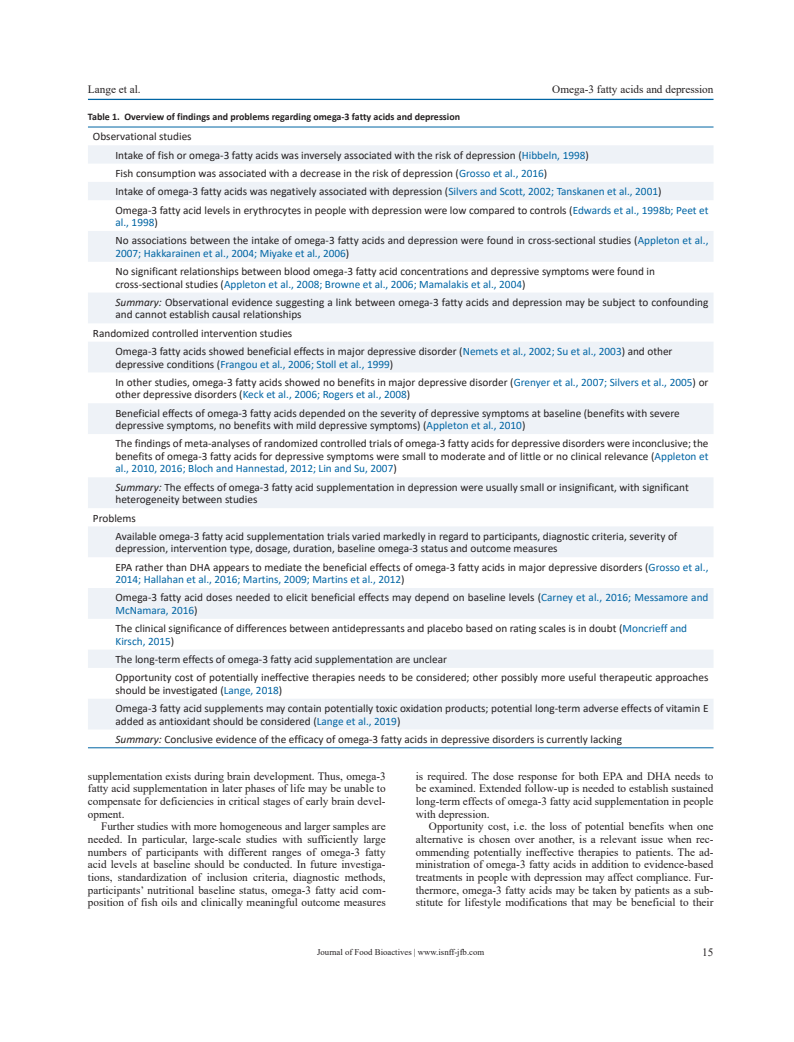
<style>
.page{position:relative;width:794px;height:1042px;background:#fff}
.page>*{position:absolute;margin:0;border:0;box-sizing:border-box;transform-origin:0 0}
.t1{font:11.25px/18.2px "Calibri";color:#231f20}
.t2{font:11.25px/12.6px "Times New Roman";color:#231f20;text-align:justify}
.t3{font:11.25px/18.2px "Calibri";color:#0065a4}
.t4{font:700 10px "Calibri";color:#231f20}
.t5{font:8.75px "Times New Roman";color:#231f20}
.s1{color:#0065a4}
.s2{font-style:italic}
.s3{color:#231f20}
</style>
<div class="page">
<hr style="left:88px;top:99px;width:625px;height:1px;background:#0065a4">
<svg style="left:88px;top:145px;width:625px;height:584px;fill:#eff3f7"></svg>
<hr style="left:88px;top:747px;width:625px;height:1px;background:#0065a4">
<hr style="left:88px;top:127px;width:625px;height:1px;background:#0065a4">
<p class="t2" style="left:88px;top:83px;width:54px">Lange et al.</p>
<p class="t2" style="left:552px;top:83px;width:163px">Omega-3 fatty acids and depression</p>
<p class="t4" style="left:88px;top:110px;width:374px">Table 1. Overview of findings and problems regarding omega-3 fatty acids and depression</p>
<p class="t1" style="left:115px;top:127px;width:594px;text-indent:-22px">Observational studies<br>Intake of fish or omega-3 fatty acids was inversely associated with the risk of depression (<span class="s1">Hibbeln, 1998</span>)<br>Fish consumption was associated with a decrease in the risk of depression (<span class="s1">Grosso et al., 2016</span>)<br>Intake of omega-3 fatty acids was negatively associated with depression (<span class="s1">Silvers and Scott, 2002; Tanskanen et al., 2001</span>)<br>Omega-3 fatty acid levels in erythrocytes in people with depression were low compared to controls (<span class="s1">Edwards et al., 1998b; Peet et</span></p>
<p class="t1" style="left:115px;top:213px;width:594px"><span class="s1">al., 1998</span>)<br>No associations between the intake of omega-3 fatty acids and depression were found in cross-sectional studies (<span class="s1">Appleton et al.,</span></p>
<p class="t1" style="left:115px;top:244px;width:541px"><span class="s1">2007; Hakkarainen et al., 2004; Miyake et al., 2006</span>)<br>No significant relationships between blood omega-3 fatty acid concentrations and depressive symptoms were found in</p>
<p class="t1" style="left:115px;top:274px;width:594px">cross-sectional studies (<span class="s1">Appleton et al., 2008; Browne et al., 2006; Mamalakis et al., 2004</span>)<br><span class="s2">Summary:</span> Observational evidence suggesting a link between omega-3 fatty acids and depression may be subject to confounding</p>
<p class="t1" style="left:115px;top:305px;width:188px">and cannot establish causal relationships</p>
<p class="t1" style="left:93px;top:324px;width:201px">Randomized controlled intervention studies</p>
<p class="t1" style="left:115px;top:342px;width:558px">Omega-3 fatty acids showed beneficial effects in major depressive disorder (<span class="s1">Nemets et al., 2002; Su et al., 2003</span>) and other</p>
<p class="t1" style="left:115px;top:354px;width:594px">depressive conditions (<span class="s1">Frangou et al., 2006; Stoll et al., 1999</span>)<br>In other studies, omega-3 fatty acids showed no benefits in major depressive disorder (<span class="s1">Grenyer et al., 2007; Silvers et al., 2005</span>) or</p>
<p class="t1" style="left:115px;top:385px;width:565px">other depressive disorders (<span class="s1">Keck et al., 2006; Rogers et al., 2008</span>)<br>Beneficial effects of omega-3 fatty acids depended on the severity of depressive symptoms at baseline (benefits with severe</p>
<p class="t1" style="left:115px;top:416px;width:594px">depressive symptoms, no benefits with mild depressive symptoms) (<span class="s1">Appleton et al., 2010</span>)<br>The findings of meta-analyses of randomized controlled trials of omega-3 fatty acids for depressive disorders were inconclusive; the</p>
<p class="t1" style="left:115px;top:450px;width:594px;line-height:12.5px">benefits of omega-3 fatty acids for depressive symptoms were small to moderate and of little or no clinical relevance (<span class="s1">Appleton et al., 2010, 2016; Bloch and Hannestad, 2012; Lin and Su, 2007</span>)</p>
<p class="t1" style="left:115px;top:480px;width:575px;line-height:12.5px"><span class="s2">Summary:</span> The effects of omega-3 fatty acid supplementation in depression were usually small or insignificant, with significant heterogeneity between studies</p>
<p class="t1" style="left:115px;top:508px;width:563px;text-indent:-22px">Problems<br>Available omega-3 fatty acid supplementation trials varied markedly in regard to participants, diagnostic criteria, severity of</p>
<p class="t1" style="left:115px;top:539px;width:594px">depression, intervention type, dosage, duration, baseline omega-3 status and outcome measures<br>EPA rather than DHA appears to mediate the beneficial effects of omega-3 fatty acids in major depressive disorders (<span class="s1">Grosso et al.,</span></p>
<p class="t3" style="left:115px;top:570px;width:594px">2014; Hallahan et al., 2016; Martins, 2009; Martins et al., 2012<span class="s3">)<br>Omega-3 fatty acid doses needed to elicit beneficial effects may depend on baseline levels (</span>Carney et al., 2016; Messamore and</p>
<p class="t1" style="left:115px;top:601px;width:573px"><span class="s1">McNamara, 2016</span>)<br>The clinical significance of differences between antidepressants and placebo based on rating scales is in doubt (<span class="s1">Moncrieff and</span></p>
<p class="t1" style="left:115px;top:631px;width:594px"><span class="s1">Kirsch, 2015</span>)<br>The long-term effects of omega-3 fatty acid supplementation are unclear<br>Opportunity cost of potentially ineffective therapies needs to be considered; other possibly more useful therapeutic approaches</p>
<p class="t1" style="left:115px;top:681px;width:594px">should be investigated (<span class="s1">Lange, 2018</span>)<br>Omega-3 fatty acid supplements may contain potentially toxic oxidation products; potential long-term adverse effects of vitamin E</p>
<p class="t1" style="left:115px;top:711px;width:508px">added as antioxidant should be considered (<span class="s1">Lange et al., 2019</span>)<br><span class="s2">Summary:</span> Conclusive evidence of the efficacy of omega-3 fatty acids in depressive disorders is currently lacking</p>
<p class="t2" style="left:88px;top:769px;width:299px">supplementation exists during brain development. Thus, omega-3 fatty acid supplementation in later phases of life may be unable to compensate for deficiencies in critical stages of early brain devel&shy;opment.</p>
<p class="t2" style="left:88px;top:820px;width:299px;text-indent:13px">Further studies with more homogeneous and larger samples are needed. In particular, large-scale studies with sufficiently large numbers of participants with different ranges of omega-3 fatty acid levels at baseline should be conducted. In future investiga&shy;tions, standardization of inclusion criteria, diagnostic methods, participants’ nutritional baseline status, omega-3 fatty acid com&shy;position of fish oils and clinically meaningful outcome measures</p>
<p class="t2" style="left:416px;top:769px;width:299px">is required. The dose response for both EPA and DHA needs to be examined. Extended follow-up is needed to establish sustained long-term effects of omega-3 fatty acid supplementation in people with depression.</p>
<p class="t2" style="left:416px;top:820px;width:299px;text-indent:13px">Opportunity cost, i.e. the loss of potential benefits when one alternative is chosen over another, is a relevant issue when rec&shy;ommending potentially ineffective therapies to patients. The ad&shy;ministration of omega-3 fatty acids in addition to evidence-based treatments in people with depression may affect compliance. Fur&shy;thermore, omega-3 fatty acids may be taken by patients as a sub&shy;stitute for lifestyle modifications that may be beneficial to their</p>
<p class="t5" style="left:317px;top:945px;width:169px">Journal of Food Bioactives | www.isnff-jfb.com</p>
<p class="t2" style="left:702px;top:946px;width:13px">15</p>
</div>
